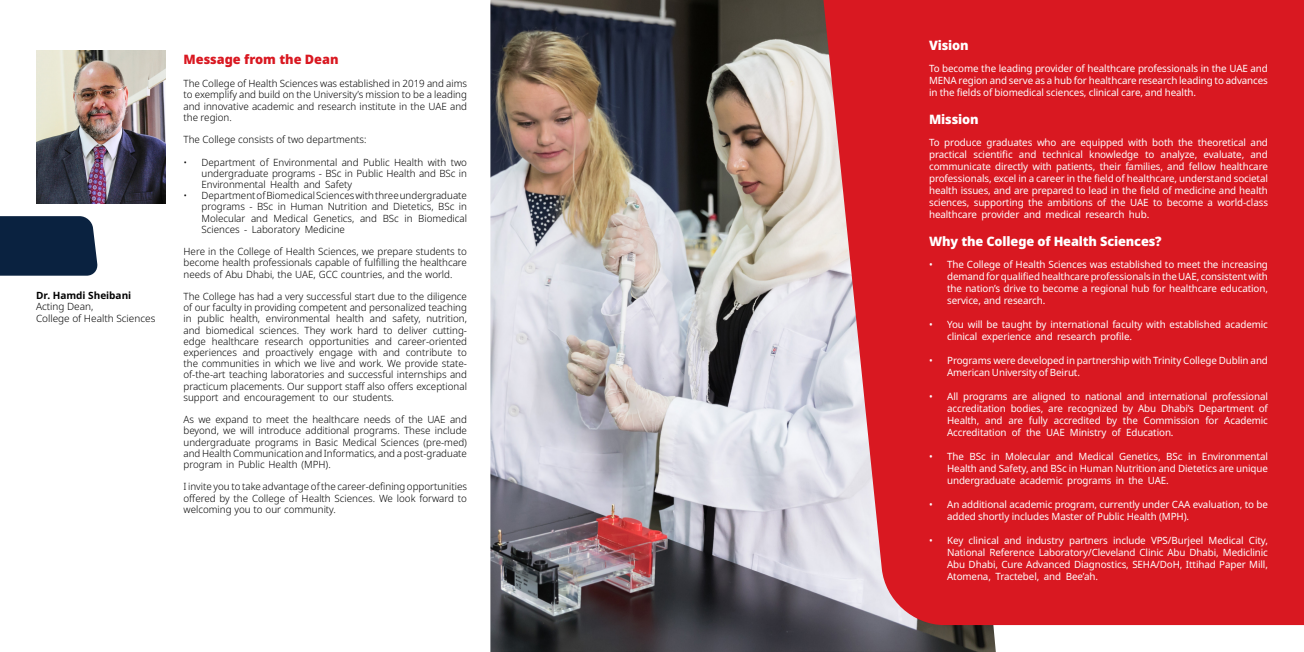
<style>
.page{position:relative;width:1304px;height:652px;background:#fff}
.page>*{position:absolute;margin:0;border:0;box-sizing:border-box;transform-origin:0 0}
.t1{font:900 13px "Noto Sans";letter-spacing:-.01em;color:#fff}
.t2{font:900 13px "Noto Sans";color:#d91821}
.t3{font:10px/12px "Noto Sans";letter-spacing:-.01em;color:#fff;text-align:justify}
.t4{font:300 10px/11.2px "Noto Sans";color:#000;text-align:justify}
.t5{font:700 10px "Noto Sans";color:#000}
</style>
<div class="page">
<img style="left:490px;top:0;width:506px;height:652px">
<svg style="left:0;top:216px;width:98px;height:60px;background:#152c48"></svg>
<svg style="left:819px;top:0;width:485px;height:625px;background:#d82730"></svg>
<img style="left:36px;top:50px;width:130px;height:153px">
<p class="t5" style="left:36px;top:289px;width:97px">Dr. Hamdi Sheibani</p>
<p class="t4" style="left:36px;top:301px;width:121px">Acting Dean,<br>College of Health Sciences</p>
<h1 class="t2" style="left:183px;top:49px;width:157px">Message from the Dean</h1>
<p class="t4" style="left:183px;top:78px;width:285px">The College of Health Sciences was established in 2019 and aims to exemplify and build on the University’s mission to be a leading and innovative academic and research institute in the UAE and the region.</p>
<p class="t4" style="left:183px;top:134px;width:185px">The College consists of two departments:</p>
<p class="t4" style="left:201px;top:157px;width:267px;text-indent:-18px">• Department of Environmental and Public Health with two undergraduate programs - BSc in Public Health and BSc in Environmental Health and Safety</p>
<p class="t4" style="left:201px;top:190px;width:267px;text-indent:-18px">• Department of Biomedical Sciences with three undergraduate programs - BSc in Human Nutrition and Dietetics, BSc in Molecular and Medical Genetics, and BSc in Biomedical Sciences - Laboratory Medicine</p>
<p class="t4" style="left:183px;top:246px;width:285px">Here in the College of Health Sciences, we prepare students to become health professionals capable of fulfilling the healthcare needs of Abu Dhabi, the UAE, GCC countries, and the world.</p>
<p class="t4" style="left:183px;top:291px;width:285px">The College has had a very successful start due to the diligence of our faculty in providing competent and personalized teaching in public health, environmental health and safety, nutrition, and biomedical sciences. They work hard to deliver cutting&shy;edge healthcare research opportunities and career-oriented experiences and proactively engage with and contribute to the communities in which we live and work. We provide state&shy;of-the-art teaching laboratories and successful internships and practicum placements. Our support staff also offers exceptional support and encouragement to our students.</p>
<p class="t4" style="left:183px;top:414px;width:285px">As we expand to meet the healthcare needs of the UAE and beyond, we will introduce additional programs. These include undergraduate programs in Basic Medical Sciences (pre-med) and Health Communication and Informatics, and a post-graduate program in Public Health (MPH).</p>
<p class="t4" style="left:183px;top:481px;width:285px">I invite you to take advantage of the career-defining opportunities offered by the College of Health Sciences. We look forward to welcoming you to our community.</p>
<h1 class="t1" style="left:929px;top:35px;width:41px">Vision</h1>
<p class="t3" style="left:929px;top:63px;width:340px">To become the leading provider of healthcare professionals in the UAE and MENA region and serve as a hub for healthcare research leading to advances in the fields of biomedical sciences, clinical care, and health.</p>
<h1 class="t1" style="left:929px;top:109px;width:51px">Mission</h1>
<p class="t3" style="left:929px;top:137px;width:340px">To produce graduates who are equipped with both the theoretical and practical scientific and technical knowledge to analyze, evaluate, and communicate directly with patients, their families, and fellow healthcare professionals, excel in a career in the field of healthcare, understand societal health issues, and are prepared to lead in the field of medicine and health sciences, supporting the ambitions of the UAE to become a world-class healthcare provider and medical research hub.</p>
<h1 class="t1" style="left:929px;top:231px;width:234px">Why the College of Health Sciences?</h1>
<p class="t3" style="left:947px;top:259px;width:322px;text-indent:-18px">• The College of Health Sciences was established to meet the increasing demand for qualified healthcare professionals in the UAE, consistent with the nation’s drive to become a regional hub for healthcare education, service, and research.</p>
<p class="t3" style="left:947px;top:319px;width:322px;text-indent:-18px">• You will be taught by international faculty with established academic clinical experience and research profile.</p>
<p class="t3" style="left:947px;top:355px;width:322px;text-indent:-18px">• Programs were developed in partnership with Trinity College Dublin and<br>American University of Beirut.</p>
<p class="t3" style="left:947px;top:391px;width:322px;text-indent:-18px">• All programs are aligned to national and international professional accreditation bodies, are recognized by Abu Dhabi’s Department of Health, and are fully accredited by the Commission for Academic Accreditation of the UAE Ministry of Education.</p>
<p class="t3" style="left:947px;top:451px;width:322px;text-indent:-18px">• The BSc in Molecular and Medical Genetics, BSc in Environmental Health and Safety, and BSc in Human Nutrition and Dietetics are unique undergraduate academic programs in the UAE.</p>
<p class="t3" style="left:947px;top:499px;width:322px;text-indent:-18px">• An additional academic program, currently under CAA evaluation, to be added shortly includes Master of Public Health (MPH).</p>
<p class="t3" style="left:947px;top:535px;width:322px;text-indent:-18px">• Key clinical and industry partners include VPS/Burjeel Medical City, National Reference Laboratory/Cleveland Clinic Abu Dhabi, Mediclinic Abu Dhabi, Cure Advanced Diagnostics, SEHA/DoH, Ittihad Paper Mill, Atomena, Tractebel, and Bee’ah.</p>
</div>
